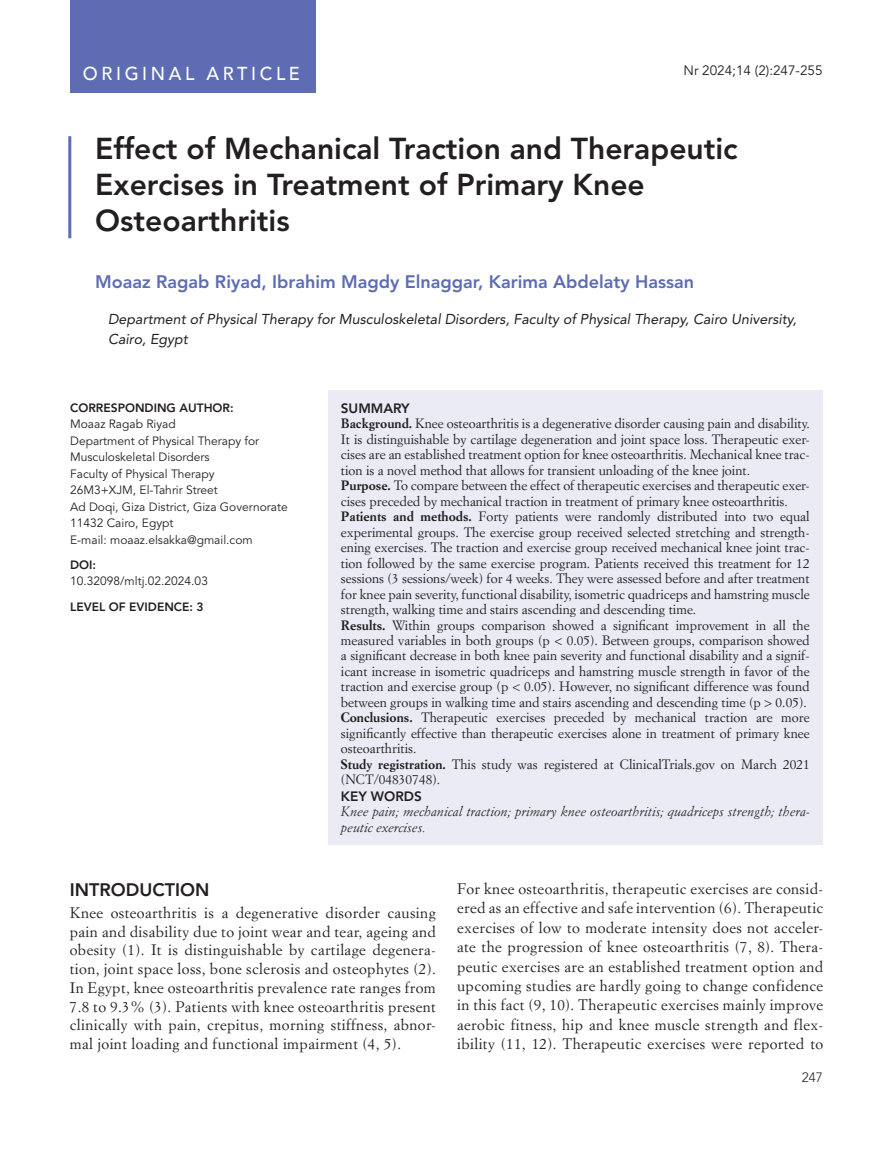
<style>
.page{position:relative;width:893px;height:1149px;background:#fff}
.page>*{position:absolute;margin:0;border:0;box-sizing:border-box;transform-origin:0 0}
.Titolo_Articolo{font:800 30px/36px "Avenir LT Std";color:#231f20}
.t1{font:500 18.75px "Avenir";letter-spacing:.2em;color:#fff;scale:.96 1}
.Autori{font:800 18px "Avenir LT Std";color:#5d6cb3}
._1_paragrafo{font:800 18px "Avenir LT Std";color:#231f20}
.testo{font:15px/19.4px "Simoncini Garamond Std";letter-spacing:.025em;color:#231f20;text-align:justify}
.Autori_Sede{font:italic 14.25px/19.5px "Avenir LT Std";color:#231f20}
.t2{font:13.5px "Avenir LT Std";color:#231f20}
.SUMMARY{font:800 13.5px "Avenir LT Std";color:#231f20}
.testo_sommario{font:800 13.5px "Avenir LT Std";color:#231f20}
.t3{font:300 13.5px "Avenir LT Std";color:#231f20}
.testo_sommario-2{font:13.35px/15.5px "Simoncini Garamond Std";color:#231f20;text-align:justify}
.testo_sommario-3{font:italic 13.35px/15.5px "Simoncini Garamond Std";color:#231f20}
.corresponding_text{font:12px/16.5px "Avenir LT Std";color:#231f20}
.DOI{font:800 12px "Avenir LT Std";color:#231f20}
.corresponding_text-2{font:800 12px "Avenir LT Std";color:#231f20}
.s1{font-weight:700}
</style>
<div class="page">
<div style="left:70px;top:0;width:245px;height:92px;background:#5d6cb3"></div>
<div style="left:328px;top:390px;width:494px;height:454px;background:#eaebf5"></div>
<hr style="left:68px;top:136px;width:3px;height:102px;background:#5d6cb3">
<h2 class="t1" style="left:83px;top:57px;width:228px">ORIGINAL ARTICLE</h2>
<p class="t2" style="left:683px;top:63px;width:141px">Nr 2024;14 (2):247-255</p>
<p class="Titolo_Articolo" style="left:95px;top:130px;width:644px">Effect of Mechanical Traction and Therapeutic<br>Exercises in Treatment of Primary Knee<br>Osteoarthritis</p>
<p class="Autori" style="left:95px;top:270px;width:600px">Moaaz Ragab Riyad, Ibrahim Magdy Elnaggar, Karima Abdelaty Hassan</p>
<p class="Autori_Sede" style="left:108px;top:309px;width:690px">Department of Physical Therapy for Musculoskeletal Disorders, Faculty of Physical Therapy, Cairo University,<br>Cairo, Egypt</p>
<p class="corresponding_text-2" style="left:70px;top:400px;width:165px">CORRESPONDING AUTHOR:</p>
<p class="corresponding_text" style="left:70px;top:416px;width:107px">Moaaz Ragab Riyad</p>
<p class="corresponding_text" style="left:70px;top:432px;width:191px">Department of Physical Therapy for<br>Musculoskeletal Disorders</p>
<p class="corresponding_text" style="left:70px;top:465px;width:146px">Faculty of Physical Therapy</p>
<p class="corresponding_text" style="left:70px;top:482px;width:149px">26M3+XJM, El-Tahrir Street</p>
<p class="corresponding_text" style="left:70px;top:498px;width:219px">Ad Doqi, Giza District, Giza Governorate</p>
<p class="corresponding_text" style="left:70px;top:515px;width:105px">11432 Cairo, Egypt</p>
<p class="corresponding_text" style="left:70px;top:531px;width:184px">E-mail: moaaz.elsakka@gmail.com</p>
<p class="DOI" style="left:70px;top:557px;width:27px">DOI:</p>
<p class="corresponding_text" style="left:70px;top:573px;width:139px">10.32098/mltj.02.2024.03</p>
<p class="DOI" style="left:70px;top:599px;width:135px">LEVEL OF EVIDENCE: 3</p>
<p class="testo_sommario" style="left:341px;top:400px;width:70px">SUMMARY</p>
<p class="testo_sommario-2" style="left:341px;top:415px;width:470px"><span class="s1">Background.</span> Knee osteoarthritis is a degenerative disorder causing pain and disability.<br>It is distinguishable by cartilage degeneration and joint space loss. Therapeutic exer&shy;cises are an established treatment option for knee osteoarthritis. Mechanical knee trac&shy;tion is a novel method that allows for transient unloading of the knee joint.</p>
<p class="testo_sommario-2" style="left:341px;top:477px;width:470px"><span class="s1">Purpose.</span> To compare between the effect of therapeutic exercises and therapeutic exer&shy;cises preceded by mechanical traction in treatment of primary knee osteoarthritis.</p>
<p class="testo_sommario-2" style="left:341px;top:508px;width:470px"><span class="s1">Patients and methods.</span> Forty patients were randomly distributed into two equal experimental groups. The exercise group received selected stretching and strength&shy;ening exercises. The traction and exercise group received mechanical knee joint trac&shy;tion followed by the same exercise program. Patients received this treatment for 12 sessions (3 sessions/week) for 4 weeks. They were assessed before and after treatment for knee pain severity, functional disability, isometric quadriceps and hamstring muscle strength, walking time and stairs ascending and descending time.</p>
<p class="testo_sommario-2" style="left:341px;top:616px;width:470px"><span class="s1">Results.</span> Within groups comparison showed a significant improvement in all the measured variables in both groups (p &lt; 0.05). Between groups, comparison showed a significant decrease in both knee pain severity and functional disability and a signif&shy;icant increase in isometric quadriceps and hamstring muscle strength in favor of the traction and exercise group (p &lt; 0.05). However, no significant difference was found between groups in walking time and stairs ascending and descending time (p &gt; 0.05).</p>
<p class="testo_sommario-2" style="left:341px;top:709px;width:470px"><span class="s1">Conclusions.</span> Therapeutic exercises preceded by mechanical traction are more significantly effective than therapeutic exercises alone in treatment of primary knee osteoarthritis.</p>
<p class="testo_sommario-2" style="left:341px;top:755px;width:470px"><span class="s1">Study registration.</span> This study was registered at ClinicalTrials.gov on March 2021 (NCT/04830748).</p>
<p class="SUMMARY" style="left:341px;top:787px;width:82px">KEY WORDS</p>
<p class="testo_sommario-3" style="left:341px;top:803px;width:470px">Knee pain; mechanical traction; primary knee osteoarthritis; quadriceps strength; thera&shy;peutic exercises.</p>
<p class="_1_paragrafo" style="left:70px;top:878px;width:141px">INTRODUCTION</p>
<p class="testo" style="left:70px;top:902px;width:368px;line-height:18.8px">Knee osteoarthritis is a degenerative disorder causing pain and disability due to joint wear and tear, ageing and obesity (1). It is distinguishable by cartilage degenera&shy;tion, joint space loss, bone sclerosis and osteophytes (2).<br>In Egypt, knee osteoarthritis prevalence rate ranges from 7.8 to 9.3% (3). Patients with knee osteoarthritis present clinically with pain, crepitus, morning stiffness, abnor&shy;mal joint loading and functional impairment (4, 5).</p>
<p class="testo" style="left:457px;top:878px;width:368px">For knee osteoarthritis, therapeutic exercises are consid&shy;ered as an effective and safe intervention (6). Therapeutic exercises of low to moderate intensity does not acceler&shy;ate the progression of knee osteoarthritis (7, 8). Thera&shy;peutic exercises are an established treatment option and upcoming studies are hardly going to change confidence in this fact (9, 10). Therapeutic exercises mainly improve aerobic fitness, hip and knee muscle strength and flex&shy;ibility (11, 12). Therapeutic exercises were reported to</p>
<p class="t3" style="left:802px;top:1068px;width:23px">247</p>
</div>
